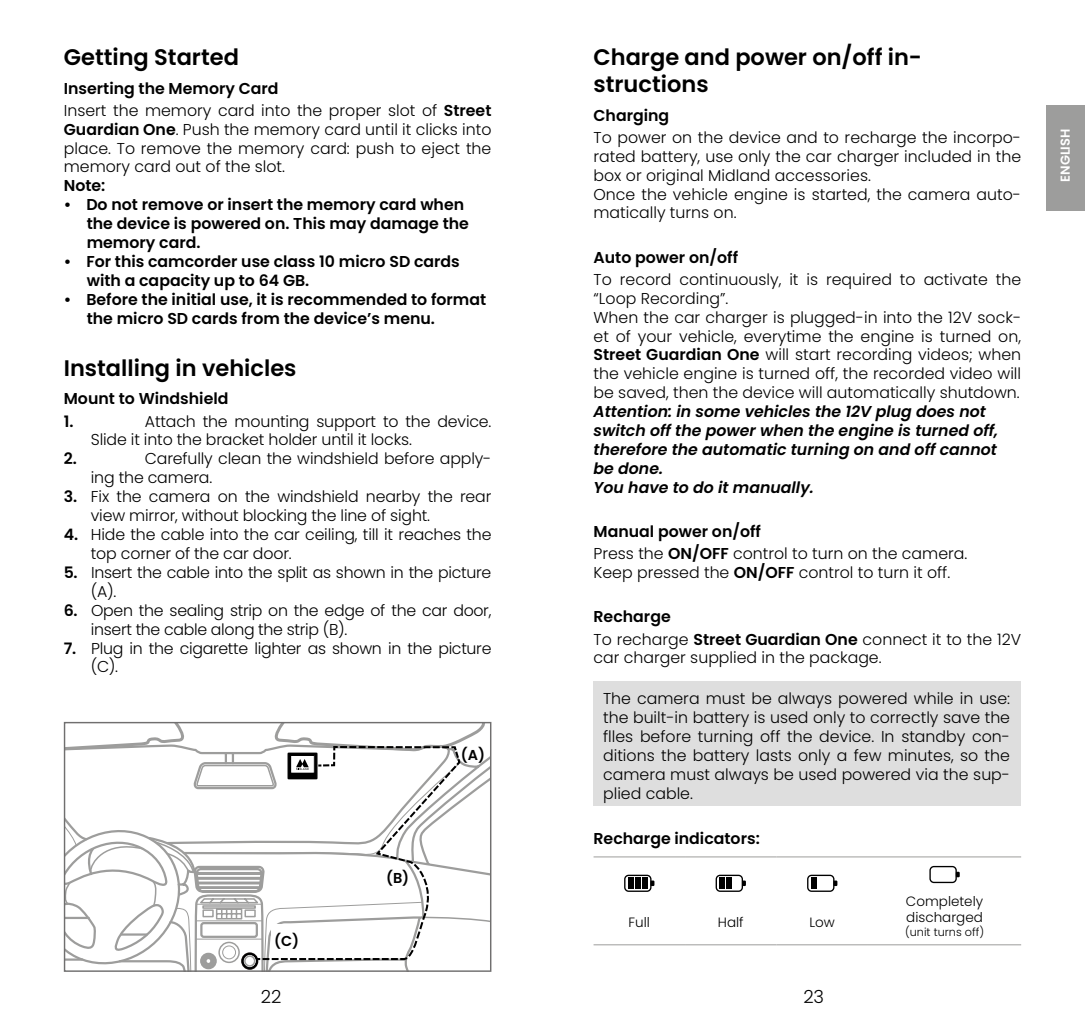
<style>
.page{position:relative;width:1085px;height:1021px;background:#fff}
.page>*{position:absolute;margin:0;border:0;box-sizing:border-box;transform-origin:0 0}
.t1{font:600 22.5px/27px "Poppins";color:#000}
.t2{font:300 18px "Poppins";color:#000}
.t3{font:300 15.75px/18.9px "Poppins";color:#000}
.t4{font:600 15.75px/18.9px "Poppins";color:#000}
.t5{font:300 15.75px/18.9px "Poppins";letter-spacing:-.02em;color:#000}
.t6{font:italic 600 15.75px/18.9px "Poppins";color:#000}
.t7{font:600 14.4px "Poppins";color:#000}
.t8{font:300 13.5px/16.2px "Poppins";color:#000}
.t9{font:600 13.05px "Poppins";color:#fff}
.t10{font:300 11.25px "Poppins";color:#000}
.s1{font-weight:600}
</style>
<div class="page">
<div style="left:1046px;top:105px;width:38px;height:105px;background:#9d9d9c"></div>
<div style="left:593px;top:681px;width:427px;height:125px;background:#dedede"></div>
<hr style="left:593px;top:856px;width:92px;height:1px;background:#a8a8a7">
<hr style="left:685px;top:856px;width:91px;height:1px;background:#a8a8a7">
<hr style="left:776px;top:856px;width:91px;height:1px;background:#a8a8a7">
<hr style="left:867px;top:856px;width:153px;height:1px;background:#a8a8a7">
<hr style="left:593px;top:944px;width:92px;height:1px;background:#a8a8a7">
<hr style="left:685px;top:944px;width:91px;height:1px;background:#a8a8a7">
<hr style="left:776px;top:944px;width:91px;height:1px;background:#a8a8a7">
<hr style="left:867px;top:944px;width:153px;height:1px;background:#a8a8a7">
<div style="left:624px;top:874px;width:27px;height:17px;border:1px solid #000;border-radius:4px"></div>
<svg style="left:650px;top:880px;width:4px;height:6px"></svg>
<div style="left:628px;top:877px;width:5px;height:11px;background:#000"></div>
<div style="left:635px;top:877px;width:5px;height:11px;background:#000"></div>
<div style="left:642px;top:877px;width:5px;height:11px;background:#000"></div>
<div style="left:715px;top:874px;width:28px;height:17px;border:1px solid #000;border-radius:4px"></div>
<svg style="left:742px;top:880px;width:3px;height:6px"></svg>
<div style="left:719px;top:877px;width:6px;height:11px;background:#000"></div>
<div style="left:726px;top:877px;width:5px;height:11px;background:#000"></div>
<div style="left:807px;top:874px;width:27px;height:17px;border:1px solid #000;border-radius:4px"></div>
<svg style="left:833px;top:880px;width:4px;height:6px"></svg>
<div style="left:811px;top:877px;width:5px;height:11px;background:#000"></div>
<div style="left:929px;top:865px;width:27px;height:18px;border:1px solid #000;border-radius:4px"></div>
<svg style="left:955px;top:871px;width:4px;height:6px"></svg>
<svg style="left:65px;top:722px;width:425px;height:249px"></svg>
<h1 class="t1" style="left:64px;top:44px;width:177px">Getting Started</h1>
<p class="t3" style="left:64px;top:77px;width:429px;line-height:22.1px"><span class="s1">Inserting the Memory Card<br></span>Insert the memory card into the proper slot of <span class="s1">Street</span></p>
<p class="t3" style="left:64px;top:120px;width:429px;text-align:justify"><span class="s1">Guardian One</span>. Push the memory card until it clicks into place. To remove the memory card: push to eject the memory card out of the slot.</p>
<p class="t4" style="left:64px;top:176px;width:43px">Note:</p>
<p class="t4" style="left:87px;top:195px;width:384px;text-indent:-23px">• Do not remove or insert the memory card when the device is powered on. This may damage the memory card.</p>
<p class="t4" style="left:87px;top:252px;width:374px;text-indent:-23px">• For this camcorder use class 10 micro SD cards with a capacity up to 64 GB.</p>
<p class="t4" style="left:87px;top:290px;width:401px;text-indent:-23px">• Before the initial use, it is recommended to format the micro SD cards from the device’s menu.</p>
<h1 class="t1" style="left:64px;top:355px;width:234px">Installing in vehicles</h1>
<p class="t4" style="left:64px;top:388px;width:166px;line-height:22.1px">Mount to Windshield<br>1.</p>
<p class="t3" style="left:91px;top:411px;width:402px;text-indent:54px">Attach the mounting support to the device.<br>Slide it into the bracket holder until it locks.</p>
<p class="t4" style="left:64px;top:449px;width:14px">2.</p>
<p class="t3" style="left:91px;top:449px;width:402px;text-indent:54px">Carefully clean the windshield before apply&shy;ing the camera.</p>
<p class="t3" style="left:91px;top:487px;width:402px;text-indent:-27px"><span class="s1">3.</span> Fix the camera on the windshield nearby the rear view mirror, without blocking the line of sight.</p>
<p class="t3" style="left:91px;top:525px;width:402px;text-indent:-27px"><span class="s1">4.</span> Hide the cable into the car ceiling, till it reaches the top corner of the car door.</p>
<p class="t5" style="left:91px;top:563px;width:402px;text-indent:-27px"><span class="s1">5.</span> Insert the cable into the split as shown in the picture (A).</p>
<p class="t5" style="left:91px;top:600px;width:402px;text-indent:-27px"><span class="s1">6.</span> Open the sealing strip on the edge of the car door, insert the cable along the strip (B).</p>
<p class="t5" style="left:91px;top:638px;width:402px;text-indent:-27px"><span class="s1">7.</span> Plug in the cigarette lighter as shown in the picture (C).</p>
<p class="t7" style="left:274px;top:932px;width:26px">(C)</p>
<p class="t7" style="left:386px;top:869px;width:25px">(B)</p>
<p class="t7" style="left:461px;top:746px;width:26px">(A)</p>
<h1 class="t1" style="left:593px;top:44px;width:330px">Charge and power on/off in&shy;structions</h1>
<p class="t4" style="left:593px;top:106px;width:77px">Charging</p>
<p class="t3" style="left:593px;top:128px;width:429px">To power on the device and to recharge the incorpo&shy;rated battery, use only the car charger included in the box or original Midland accessories.<br>Once the vehicle engine is started, the camera auto&shy;matically turns on.</p>
<p class="t4" style="left:593px;top:248px;width:146px">Auto power on/off</p>
<p class="t3" style="left:593px;top:270px;width:429px">To record continuously, it is required to activate the “Loop Recording”.<br>When the car charger is plugged-in into the 12V sock&shy;et of your vehicle, everytime the engine is turned on, <span class="s1">Street Guardian One</span> will start recording videos; when the vehicle engine is turned off, the recorded video will be saved, then the device will automatically shutdown.</p>
<p class="t6" style="left:593px;top:402px;width:406px">Attention: in some vehicles the 12V plug does not switch off the power when the engine is turned off, therefore the automatic turning on and off cannot be done.<br>You have to do it manually.</p>
<p class="t3" style="left:593px;top:520px;width:375px;line-height:22.1px"><span class="s1">Manual power on/off<br></span>Press the <span class="s1">ON/OFF</span> control to turn on the camera.</p>
<p class="t3" style="left:593px;top:563px;width:358px">Keep pressed the <span class="s1">ON/OFF</span> control to turn it off.</p>
<p class="t3" style="left:593px;top:606px;width:429px;line-height:22.1px"><span class="s1">Recharge<br></span>To recharge <span class="s1">Street Guardian One</span> connect it to the 12V</p>
<p class="t3" style="left:593px;top:648px;width:289px">car charger supplied in the package.</p>
<p class="t3" style="left:603px;top:689px;width:408px;text-align:justify">The camera must be always powered while in use: the built-in battery is used only to correctly save the flles before turning off the device. In standby con&shy;ditions the battery lasts only a few minutes, so the camera must always be used powered via the sup&shy;plied cable.</p>
<p class="t4" style="left:593px;top:829px;width:168px">Recharge indicators:</p>
<p class="t8" style="left:628px;top:914px;width:23px">Full</p>
<p class="t8" style="left:717px;top:914px;width:27px">Half</p>
<p class="t8" style="left:809px;top:914px;width:27px">Low</p>
<p class="t8" style="left:905px;top:893px;width:79px">Completely discharged</p>
<p class="t10" style="left:904px;top:925px;width:81px">(unit turns off)</p>
<p class="t2" style="left:261px;top:986px;width:22px">22</p>
<p class="t2" style="left:803px;top:986px;width:22px">23</p>
<p class="t9" style="left:1057px;top:182px;width:55px;rotate:-90deg">ENGLISH</p>
</div>
